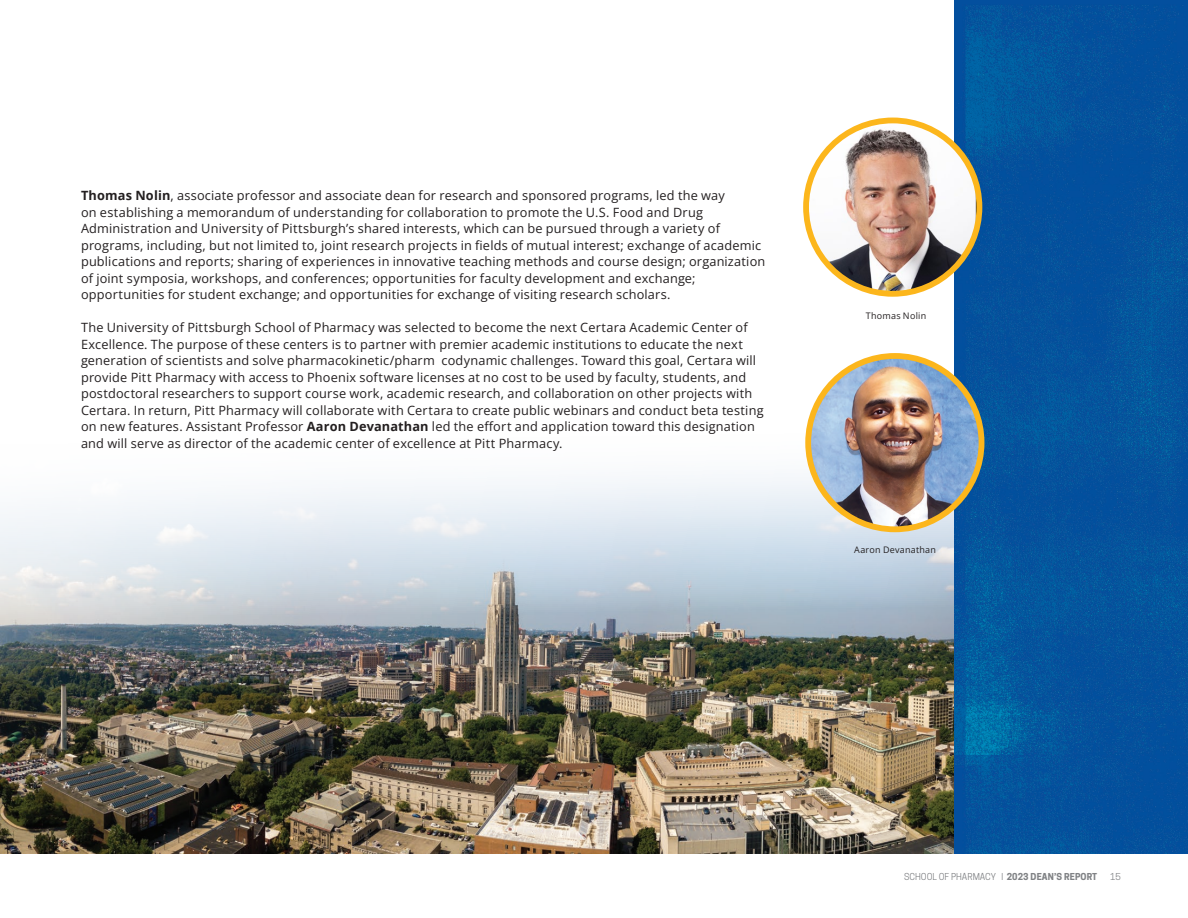
<style>
.page{position:relative;width:1188px;height:918px;background:#fff}
.page>*{position:absolute;margin:0;border:0;box-sizing:border-box;transform-origin:0 0}
.t1{font:12.75px/16.5px "Open Sans";letter-spacing:.015em;color:#231f20}
.t2{font:9px "Cooper Hewitt";color:#808285}
.t3{font:9px "Open Sans";letter-spacing:.025em;color:#231f20}
.s1{font-weight:700}
</style>
<div class="page">
<img style="left:0;top:366px;width:955px;height:487px">
<img style="left:955px;top:0;width:233px;height:853px">
<img style="left:808px;top:356px;width:174px;height:173px;border-radius:87px">
<div style="left:805px;top:353px;width:179px;height:179px;border:6px solid #fcb61c;border-radius:50%"></div>
<img style="left:808px;top:120px;width:168px;height:174px">
<div style="left:803px;top:118px;width:179px;height:179px;border:6px solid #fcb61c;border-radius:50%"></div>
<p class="t1" style="left:81px;top:187px;width:686px"><span class="s1">Thomas Nolin</span>, associate professor and associate dean for research and sponsored programs, led the way<br>on establishing a memorandum of understanding for collaboration to promote the U.S. Food and Drug Administration and University of Pittsburgh’s shared interests, which can be pursued through a variety of programs, including, but not limited to, joint research projects in fields of mutual interest; exchange of academic publications and reports; sharing of experiences in innovative teaching methods and course design; organization of joint symposia, workshops, and conferences; opportunities for faculty development and exchange; opportunities for student exchange; and opportunities for exchange of visiting research scholars.</p>
<p class="t1" style="left:81px;top:319px;width:684px">The University of Pittsburgh School of Pharmacy was selected to become the next Certara Academic Center of Excellence. The purpose of these centers is to partner with premier academic institutions to educate the next generation of scientists and solve pharmacokinetic/pharm codynamic challenges. Toward this goal, Certara will provide Pitt Pharmacy with access to Phoenix software licenses at no cost to be used by faculty, students, and postdoctoral researchers to support course work, academic research, and collaboration on other projects with Certara. In return, Pitt Pharmacy will collaborate with Certara to create public webinars and conduct beta testing on new features. Assistant Professor <span class="s1">Aaron Devanathan</span> led the effort and application toward this designation and will serve as director of the academic center of excellence at Pitt Pharmacy.</p>
<p class="t3" style="left:866px;top:309px;width:62px">Thomas Nolin</p>
<p class="t3" style="left:854px;top:544px;width:83px">Aaron Devanathan</p>
<p class="t2" style="left:904px;top:871px;width:195px">SCHOOL OF PHARMACY | <span class="s1">2023 DEAN’S REPORT</span></p>
<p class="t2" style="left:1110px;top:871px;width:12px">15</p>
</div>
